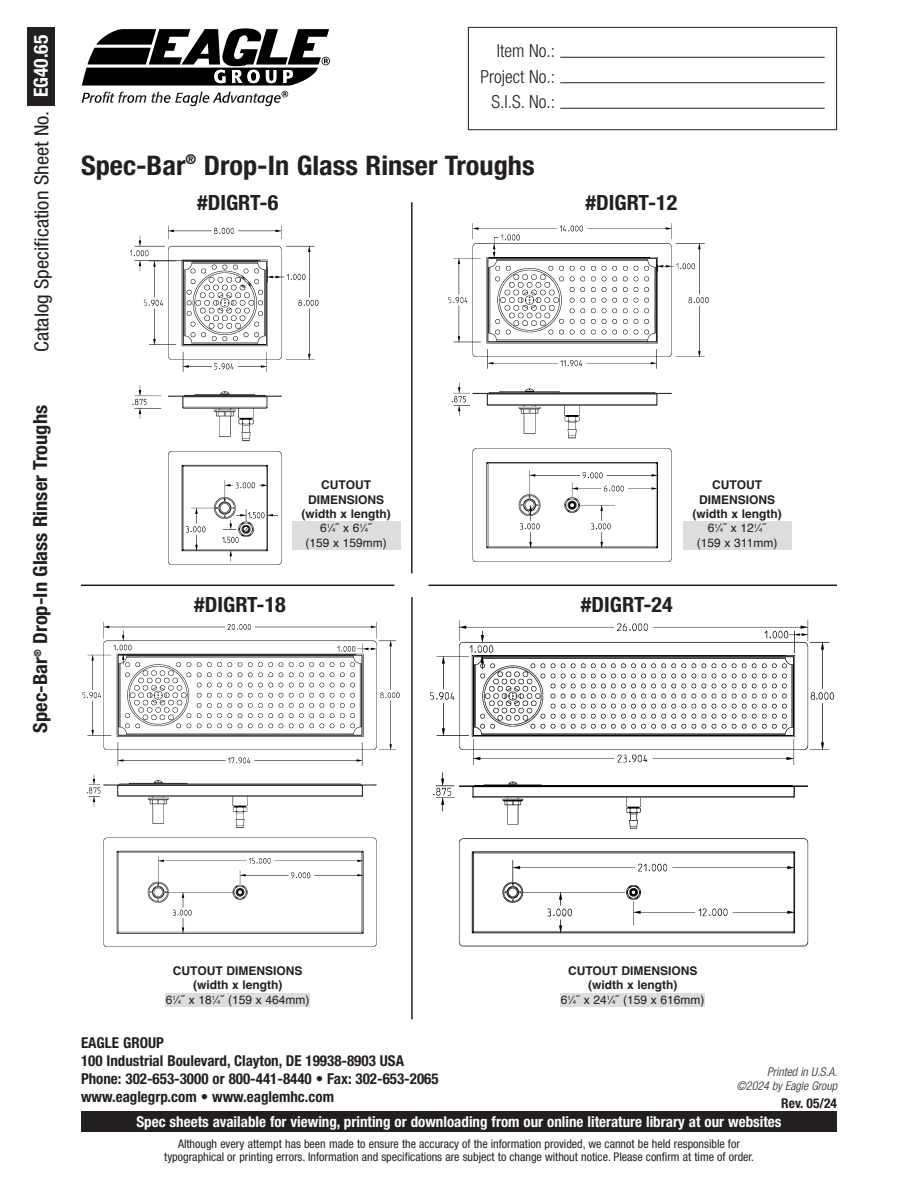
<style>
.page{position:relative;width:918px;height:1188px;background:#fff}
.page>*{position:absolute;margin:0;border:0;box-sizing:border-box;transform-origin:0 0}
.t1{font:700 condensed 27px "Helvetica Neue LT Pro";color:#231f20;scale:1.05 1}
.t2{font:700 condensed 21px "Helvetica Neue LT Pro";color:#231f20;scale:1.05 1}
.t3{font:700 condensed 19.5px "Helvetica Neue LT Pro";color:#231f20;scale:1.05 1}
.t4{font:condensed 19.5px "Helvetica Neue LT Pro";color:#231f20;scale:1.06 1}
.t5{font:700 condensed 19.5px "Helvetica Neue LT Pro";color:#fff}
.t6{font:300 condensed 18px "Helvetica Neue LT Pro";color:#231f20}
.t7{font:700 condensed 15px/18px "Helvetica Neue LT Pro";color:#231f20}
.t8{font:700 condensed 15px "Helvetica Neue LT Pro";color:#fff}
.t9{font:700 condensed 13.5px "Helvetica Neue LT Pro";color:#231f20}
.t10{font:condensed 12px "Helvetica Neue LT Pro";color:#231f20}
.t11{font:700 12px/14.4px "Helvetica";color:#231f20;text-align:center}
.t12{font:italic 300 condensed 12px "Helvetica Neue LT Pro";color:#231f20}
.s1{font-weight:400}
.s2{font-weight:400;font-size:6px}
</style>
<div class="page">
<img style="left:129px;top:225px;width:190px;height:340px">
<img style="left:448px;top:223px;width:261px;height:339px">
<img style="left:82px;top:621px;width:318px;height:326px">
<img style="left:430px;top:620px;width:405px;height:327px">
<div style="left:292px;top:521px;width:108px;height:29px;background:#dcdddf"></div>
<div style="left:683px;top:521px;width:108px;height:29px;background:#dcdddf"></div>
<div style="left:166px;top:993px;width:144px;height:14px;background:#dcdddf"></div>
<div style="left:561px;top:993px;width:144px;height:14px;background:#dcdddf"></div>
<hr style="left:411px;top:202px;width:2px;height:371px;background:#231f20">
<hr style="left:429px;top:585px;width:408px;height:1px;background:#231f20">
<hr style="left:81px;top:585px;width:313px;height:1px;background:#231f20">
<hr style="left:411px;top:597px;width:2px;height:422px;background:#231f20">
<div style="left:81px;top:1111px;width:756px;height:21px;background:#231f20"></div>
<svg style="left:82px;top:28px;width:248px;height:78px"></svg>
<div style="left:27px;top:27px;width:28px;height:78px;background:#231f20"></div>
<div style="left:468px;top:27px;width:369px;height:103px;border:1px solid #231f20"></div>
<hr style="left:560px;top:57px;width:265px;height:1px;background:#231f20">
<hr style="left:560px;top:82px;width:265px;height:1px;background:#231f20">
<hr style="left:560px;top:108px;width:265px;height:1px;background:#231f20">
<p class="t5" style="left:29px;top:97px;width:64px;rotate:-90deg">EG40.65</p>
<p class="t4" style="left:30px;top:352px;width:229px;rotate:-90deg">Catalog Specification Sheet No.</p>
<p class="t3" style="left:29px;top:733px;width:314px;rotate:-90deg">Spec-Bar<sup>®</sup> Drop-In Glass Rinser Troughs</p>
<p class="t6" style="left:497px;top:41px;width:60px">Item No.:</p>
<p class="t6" style="left:480px;top:66px;width:76px">Project No.:</p>
<p class="t6" style="left:492px;top:92px;width:65px">S.I.S. No.:</p>
<p class="t1" style="left:81px;top:149px;width:434px">Spec-Bar<sup>®</sup> Drop-In Glass Rinser Troughs</p>
<p class="t2" style="left:197px;top:190px;width:79px">#DIGRT-6</p>
<p class="t2" style="left:586px;top:190px;width:89px">#DIGRT-12</p>
<p class="t11" style="left:302px;top:479px;width:91px">CUTOUT<br>DIMENSIONS (width x length)<br><span class="s1">6</span><sup>1</sup><span class="s1">⁄</span><span class="s2">4</span><span class="s1">˝ x 6</span><sup>1</sup><span class="s1">⁄</span><span class="s2">4</span><span class="s1">˝<br>(159 x 159mm)</span></p>
<p class="t11" style="left:692px;top:479px;width:91px">CUTOUT<br>DIMENSIONS (width x length)<br><span class="s1">6</span><sup>1</sup><span class="s1">⁄</span><span class="s2">4</span><span class="s1">˝ x 12</span><sup>1</sup><span class="s1">⁄</span><span class="s2">4</span><span class="s1">˝<br>(159 x 311mm)</span></p>
<p class="t2" style="left:194px;top:592px;width:89px">#DIGRT-18</p>
<p class="t2" style="left:581px;top:592px;width:89px">#DIGRT-24</p>
<p class="t11" style="left:166px;top:965px;width:145px">CUTOUT DIMENSIONS (width x length)<br><span class="s1">6</span><sup>1</sup><span class="s1">⁄</span><span class="s2">4</span><span class="s1">˝ x 18</span><sup>1</sup><span class="s1">⁄</span><span class="s2">4</span><span class="s1">˝ (159 x 464mm)</span></p>
<p class="t11" style="left:561px;top:965px;width:145px">CUTOUT DIMENSIONS (width x length)<br><span class="s1">6</span><sup>1</sup><span class="s1">⁄</span><span class="s2">4</span><span class="s1">˝ x 24</span><sup>1</sup><span class="s1">⁄</span><span class="s2">4</span><span class="s1">˝ (159 x 616mm)</span></p>
<p class="t7" style="left:81px;top:1033px;width:84px">EAGLE GROUP</p>
<p class="t7" style="left:81px;top:1051px;width:325px">100 Industrial Boulevard, Clayton, DE 19938-8903 USA</p>
<p class="t7" style="left:81px;top:1069px;width:359px">Phone: 302-653-3000 or 800-441-8440 • Fax: 302-653-2065 www.eaglegrp.com • www.eaglemhc.com</p>
<p class="t8" style="left:137px;top:1112px;width:647px">Spec sheets available for viewing, printing or downloading from our online literature library at our websites</p>
<p class="t10" style="left:178px;top:1136px;width:563px">Although every attempt has been made to ensure the accuracy of the information provided, we cannot be held responsible for</p>
<p class="t10" style="left:164px;top:1150px;width:591px">typographical or printing errors. Information and specifications are subject to change without notice. Please confirm at time of order.</p>
<p class="t12" style="left:767px;top:1065px;width:72px">Printed in U.S.A.</p>
<p class="t12" style="left:736px;top:1079px;width:102px">©2024 by Eagle Group</p>
<p class="t9" style="left:781px;top:1095px;width:57px">Rev. 05/24</p>
</div>
